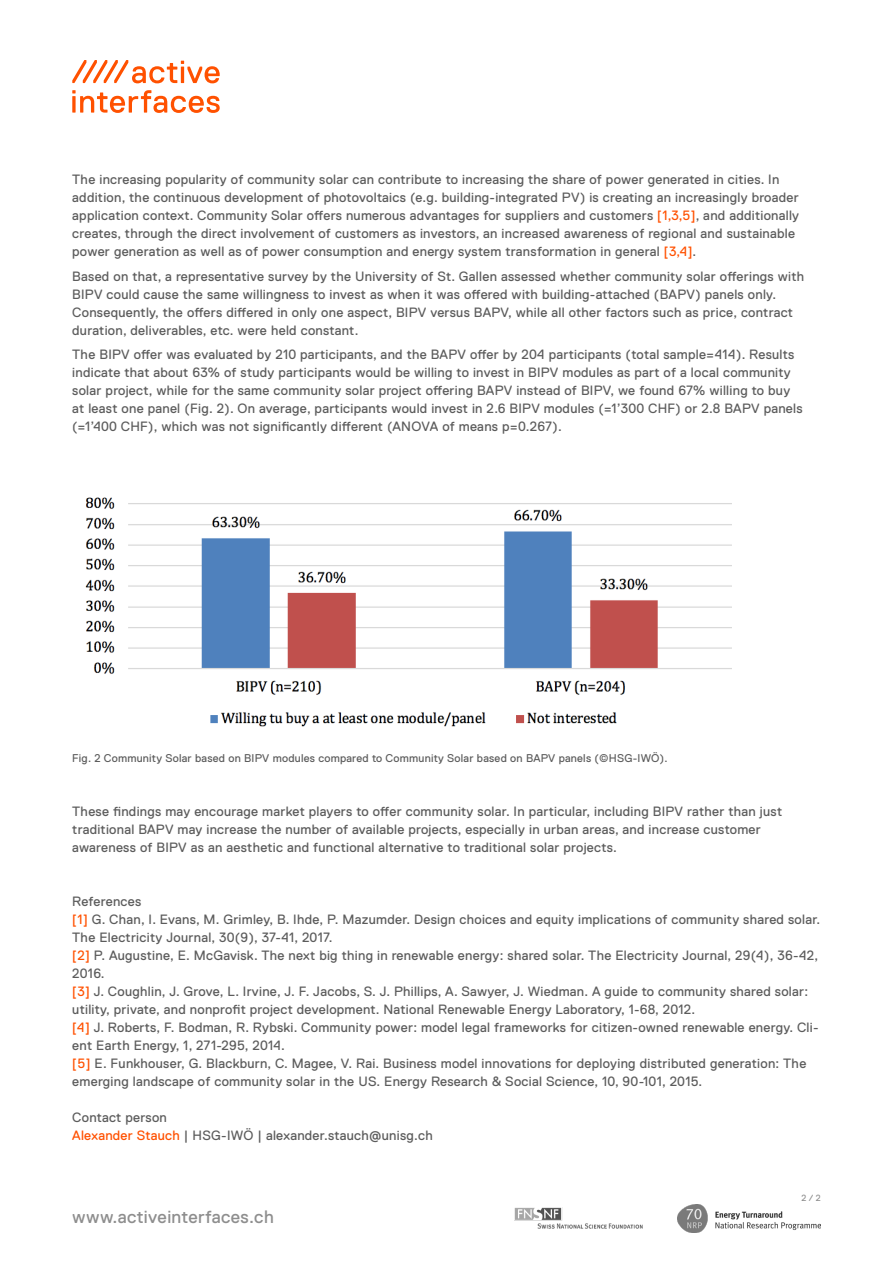
<style>
.page{position:relative;width:893px;height:1263px;background:#fff}
.page>*{position:absolute;margin:0;border:0;box-sizing:border-box;transform-origin:0 0}
.t1{font:18px "Replica Pro";letter-spacing:.02em;color:#8e8e8e}
.t2{font:13.5px/18px "Replica Pro";letter-spacing:.02em;color:#5c5c5c}
.t3{font:11.25px "Replica Pro";letter-spacing:.02em;color:#5c5c5c}
.t4{font:9px "Replica Pro";color:#8e8e8e}
.s1{color:#ff5100}
</style>
<div class="page">
<img style="left:678px;top:1204px;width:143px;height:29px">
<img style="left:514px;top:1207px;width:129px;height:21px">
<svg style="left:72px;top:60px;width:148px;height:53px"></svg>
<img style="left:85px;top:497px;width:647px;height:230px">
<p class="t2" style="left:72px;top:171px;width:728px">The increasing popularity of community solar can contribute to increasing the share of power generated in cities. In addition, the continuous development of photovoltaics (e.g. building-integrated PV) is creating an increasingly broader application context. Community Solar offers numerous advantages for suppliers and customers <span class="s1">[1,3,5]</span>, and additionally creates, through the direct involvement of customers as investors, an increased awareness of regional and sustainable power generation as well as of power consumption and energy system transformation in general <span class="s1">[3,4]</span>.</p>
<p class="t2" style="left:72px;top:267px;width:733px">Based on that, a representative survey by the University of St. Gallen assessed whether community solar offerings with BIPV could cause the same willingness to invest as when it was offered with building-attached (BAPV) panels only.<br>Consequently, the offers differed in only one aspect, BIPV versus BAPV, while all other factors such as price, contract duration, deliverables, etc. were held constant.</p>
<p class="t2" style="left:72px;top:346px;width:732px">The BIPV offer was evaluated by 210 participants, and the BAPV offer by 204 participants (total sample=414). Results indicate that about 63% of study participants would be willing to invest in BIPV modules as part of a local community solar project, while for the same community solar project offering BAPV instead of BIPV, we found 67% willing to buy at least one panel (Fig. 2). On average, participants would invest in 2.6 BIPV modules (=1’300 CHF) or 2.8 BAPV panels (=1’400 CHF), which was not significantly different (ANOVA of means p=0.267).</p>
<p class="t3" style="left:72px;top:752px;width:597px">Fig. 2 Community Solar based on BIPV modules compared to Community Solar based on BAPV panels (©HSG-IWÖ).</p>
<p class="t2" style="left:72px;top:802px;width:711px">These findings may encourage market players to offer community solar. In particular, including BIPV rather than just traditional BAPV may increase the number of available projects, especially in urban areas, and increase customer awareness of BIPV as an aesthetic and functional alternative to traditional solar projects.</p>
<p class="t2" style="left:72px;top:892px;width:750px">References<br><span class="s1">[1]</span> G. Chan, I. Evans, M. Grimley, B. Ihde, P. Mazumder. Design choices and equity implications of community shared solar.<br>The Electricity Journal, 30(9), 37-41, 2017.<br><span class="s1">[2]</span> P. Augustine, E. McGavisk. The next big thing in renewable energy: shared solar. The Electricity Journal, 29(4), 36-42, 2016.<br><span class="s1">[3]</span> J. Coughlin, J. Grove, L. Irvine, J. F. Jacobs, S. J. Phillips, A. Sawyer, J. Wiedman. A guide to community shared solar: utility, private, and nonprofit project development. National Renewable Energy Laboratory, 1-68, 2012.<br><span class="s1">[4]</span> J. Roberts, F. Bodman, R. Rybski. Community power: model legal frameworks for citizen-owned renewable energy. Cli&shy;ent Earth Energy, 1, 271-295, 2014.<br><span class="s1">[5]</span> E. Funkhouser, G. Blackburn, C. Magee, V. Rai. Business model innovations for deploying distributed generation: The emerging landscape of community solar in the US. Energy Research &amp; Social Science, 10, 90-101, 2015.</p>
<p class="t2" style="left:72px;top:1108px;width:362px">Contact person<br><span class="s1">Alexander Stauch</span> | HSG-IWÖ | alexander.stauch@unisg.ch</p>
<h1 class="t1" style="left:72px;top:1207px;width:203px">www.activeinterfaces.ch</h1>
<p class="t4" style="left:802px;top:1193px;width:21px">2 / 2</p>
</div>
